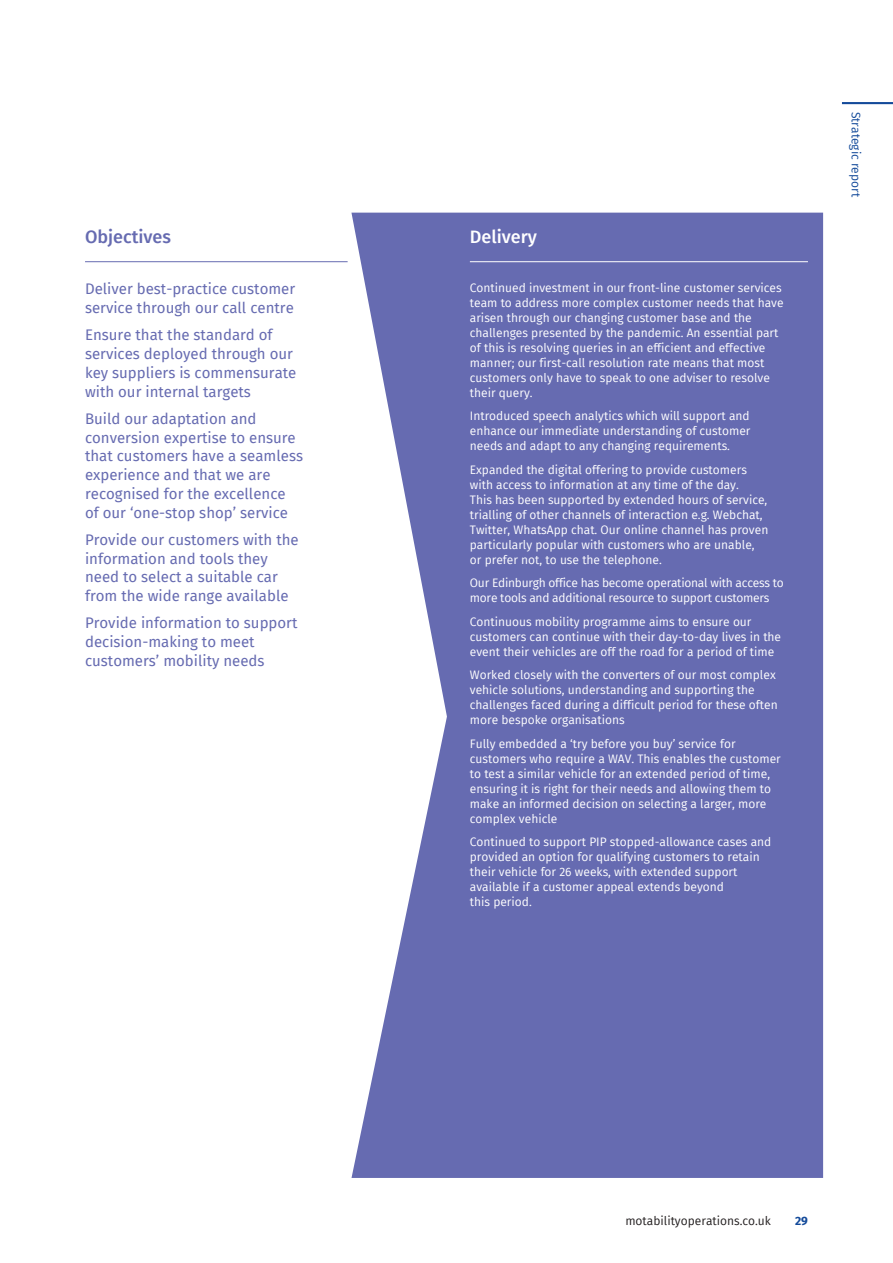
<style>
.page{position:relative;width:893px;height:1263px;background:#fff}
.page>*{position:absolute;margin:0;border:0;box-sizing:border-box;transform-origin:0 0}
.Heading-1{font:500 18px "Fira Sans";color:#666bb1}
.Heading-1-2{font:500 18px "Fira Sans";color:#fff}
.Heading-3-SpaceAfter{font:15px/18.8px "Fira Sans";color:#666bb1}
.Bodytext-White{font:12px/15px "Fira Sans";color:#fff}
.Bodytext-White-2{font:12px/15px "Fira Sans";letter-spacing:-.02em;color:#fff}
.t1{font:12px "Fira Sans";color:#231f20}
.t2{font:12px "Fira Sans";color:#134a9a}
.t3{font:700 12px "Fira Sans";color:#134a9a}
</style>
<div class="page">
<svg style="left:351px;top:213px;width:472px;height:965px;background:#757ab8"></svg>
<hr style="left:85px;top:261px;width:263px;height:1px;background:#666bb1">
<hr style="left:470px;top:261px;width:338px;height:1px;background:#fff">
<hr style="left:842px;top:102px;width:51px;height:2px;background:#134a9a">
<p class="Heading-1" style="left:85px;top:223px;width:88px">Objectives</p>
<p class="Heading-1-2" style="left:470px;top:223px;width:69px">Delivery</p>
<p class="Heading-3-SpaceAfter" style="left:85px;top:279px;width:212px">Deliver best-practice customer service through our call centre</p>
<p class="Heading-3-SpaceAfter" style="left:85px;top:325px;width:213px">Ensure that the standard of services deployed through our key suppliers is commensurate with our internal targets</p>
<p class="Heading-3-SpaceAfter" style="left:85px;top:409px;width:220px">Build our adaptation and conversion expertise to ensure that customers have a seamless experience and that we are recognised for the excellence of our ‘one-stop shop’ service</p>
<p class="Heading-3-SpaceAfter" style="left:85px;top:530px;width:215px">Provide our customers with the information and tools they need to select a suitable car from the wide range available</p>
<p class="Heading-3-SpaceAfter" style="left:85px;top:613px;width:214px">Provide information to support decision-making to meet customers’ mobility needs</p>
<p class="Bodytext-White" style="left:470px;top:280px;width:315px">Continued investment in our front-line customer services team to address more complex customer needs that have arisen through our changing customer base and the challenges presented by the pandemic. An essential part of this is resolving queries in an efficient and effective manner; our first-call resolution rate means that most customers only have to speak to one adviser to resolve their query.</p>
<p class="Bodytext-White" style="left:470px;top:408px;width:282px;text-align:justify">Introduced speech analytics which will support and enhance our immediate understanding of customer needs and adapt to any changing requirements.</p>
<p class="Bodytext-White" style="left:470px;top:462px;width:300px">Expanded the digital offering to provide customers with access to information at any time of the day.<br>This has been supported by extended hours of service, trialling of other channels of interaction e.g. Webchat, Twitter, WhatsApp chat. Our online channel has proven particularly popular with customers who are unable, or prefer not, to use the telephone.</p>
<p class="Bodytext-White-2" style="left:470px;top:575px;width:315px">Our Edinburgh office has become operational with access to more tools and additional resource to support customers</p>
<p class="Bodytext-White" style="left:470px;top:614px;width:313px">Continuous mobility programme aims to ensure our customers can continue with their day-to-day lives in the event their vehicles are off the road for a period of time</p>
<p class="Bodytext-White" style="left:470px;top:667px;width:309px">Worked closely with the converters of our most complex vehicle solutions, understanding and supporting the challenges faced during a difficult period for these often more bespoke organisations</p>
<p class="Bodytext-White" style="left:470px;top:736px;width:312px">Fully embedded a ‘try before you buy’ service for customers who require a WAV. This enables the customer to test a similar vehicle for an extended period of time, ensuring it is right for their needs and allowing them to make an informed decision on selecting a larger, more complex vehicle</p>
<p class="Bodytext-White" style="left:470px;top:834px;width:303px">Continued to support PIP stopped-allowance cases and provided an option for qualifying customers to retain their vehicle for 26 weeks, with extended support available if a customer appeal extends beyond<br>this period.</p>
<p class="t2" style="left:865px;top:112px;width:87px;rotate:90deg">Strategic report</p>
<p class="t1" style="left:625px;top:1212px;width:147px">motabilityoperations.co.uk</p>
<p class="t3" style="left:795px;top:1211px;width:14px">29</p>
</div>
